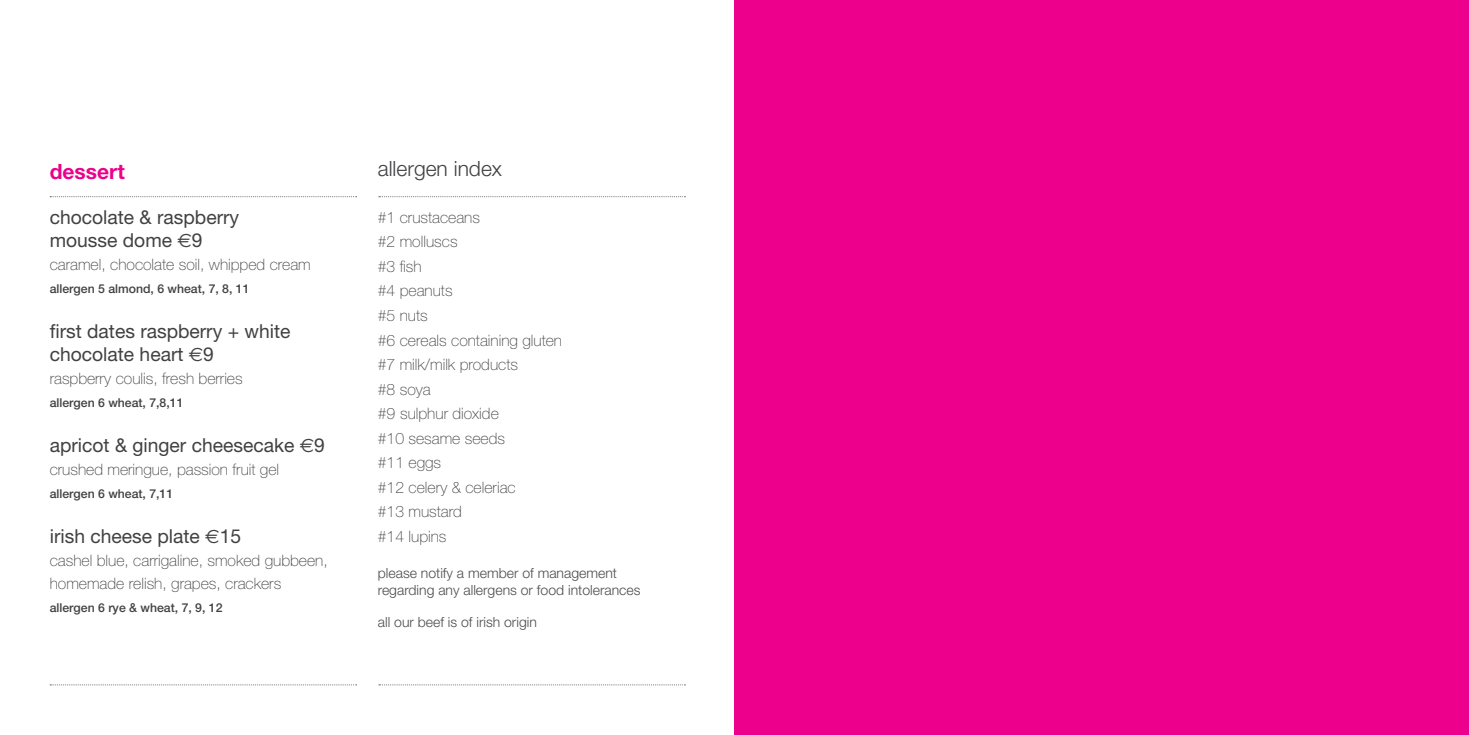
<style>
.page{position:relative;width:1469px;height:735px;background:#fff}
.page>*{position:absolute;margin:0;border:0;box-sizing:border-box;transform-origin:0 0}
.t1{font:300 21px "Helvetica Neue";color:#414042}
.t2{font:700 21px "Helvetica Neue";color:#ec008c}
.t3{font:19.25px/22.8px "Helvetica Neue";color:#414042}
.t4{font:100 15.75px/24.5px "Helvetica Neue";color:#414042}
.t5{font:300 14px/16.8px "Helvetica Neue";color:#4d4d4f}
.t6{font:500 12.25px "Helvetica Neue";color:#414042}
.s1{font-family:"Euro Sans"}
</style>
<div class="page">
<div style="left:734px;top:0;width:734px;height:734px;background:#ec008c"></div>
<svg style="left:50px;top:196px;width:306px;height:1px"></svg>
<svg style="left:50px;top:684px;width:306px;height:1px"></svg>
<svg style="left:379px;top:196px;width:306px;height:1px"></svg>
<svg style="left:379px;top:684px;width:306px;height:1px"></svg>
<h1 class="t2" style="left:50px;top:158px;width:77px">dessert</h1>
<p class="t3" style="left:50px;top:206px;width:191px">chocolate &amp; raspberry mousse dome <span class="s1">€</span>9</p>
<p class="t4" style="left:50px;top:252px;width:262px">caramel, chocolate soil, whipped cream</p>
<p class="t6" style="left:50px;top:281px;width:201px">allergen 5 almond, 6 wheat, 7, 8, 11</p>
<p class="t3" style="left:50px;top:319px;width:242px">first dates raspberry + white chocolate heart <span class="s1">€</span>9</p>
<p class="t4" style="left:50px;top:365px;width:194px">raspberry coulis, fresh berries</p>
<p class="t6" style="left:50px;top:394px;width:135px">allergen 6 wheat, 7,8,11</p>
<p class="t3" style="left:50px;top:433px;width:277px">apricot &amp; ginger cheesecake <span class="s1">€</span>9</p>
<p class="t4" style="left:50px;top:456px;width:231px">crushed meringue, passion fruit gel</p>
<p class="t6" style="left:50px;top:485px;width:125px">allergen 6 wheat, 7,11</p>
<p class="t3" style="left:50px;top:524px;width:193px">irish cheese plate <span class="s1">€</span>15</p>
<p class="t4" style="left:50px;top:548px;width:279px;line-height:22.8px">cashel blue, carrigaline, smoked gubbeen, homemade relish, grapes, crackers</p>
<p class="t6" style="left:50px;top:599px;width:174px">allergen 6 rye &amp; wheat, 7, 9, 12</p>
<h1 class="t1" style="left:378px;top:155px;width:126px">allergen index</h1>
<p class="t4" style="left:378px;top:205px;width:186px">#1 crustaceans<br>#2 molluscs<br>#3 fish<br>#4 peanuts<br>#5 nuts<br>#6 cereals containing gluten #7 milk/milk products<br>#8 soya<br>#9 sulphur dioxide<br>#10 sesame seeds<br>#11 eggs<br>#12 celery &amp; celeriac<br>#13 mustard<br>#14 lupins</p>
<p class="t5" style="left:378px;top:563px;width:264px">please notify a member of management regarding any allergens or food intolerances</p>
<p class="t5" style="left:378px;top:613px;width:160px">all our beef is of irish origin</p>
</div>
